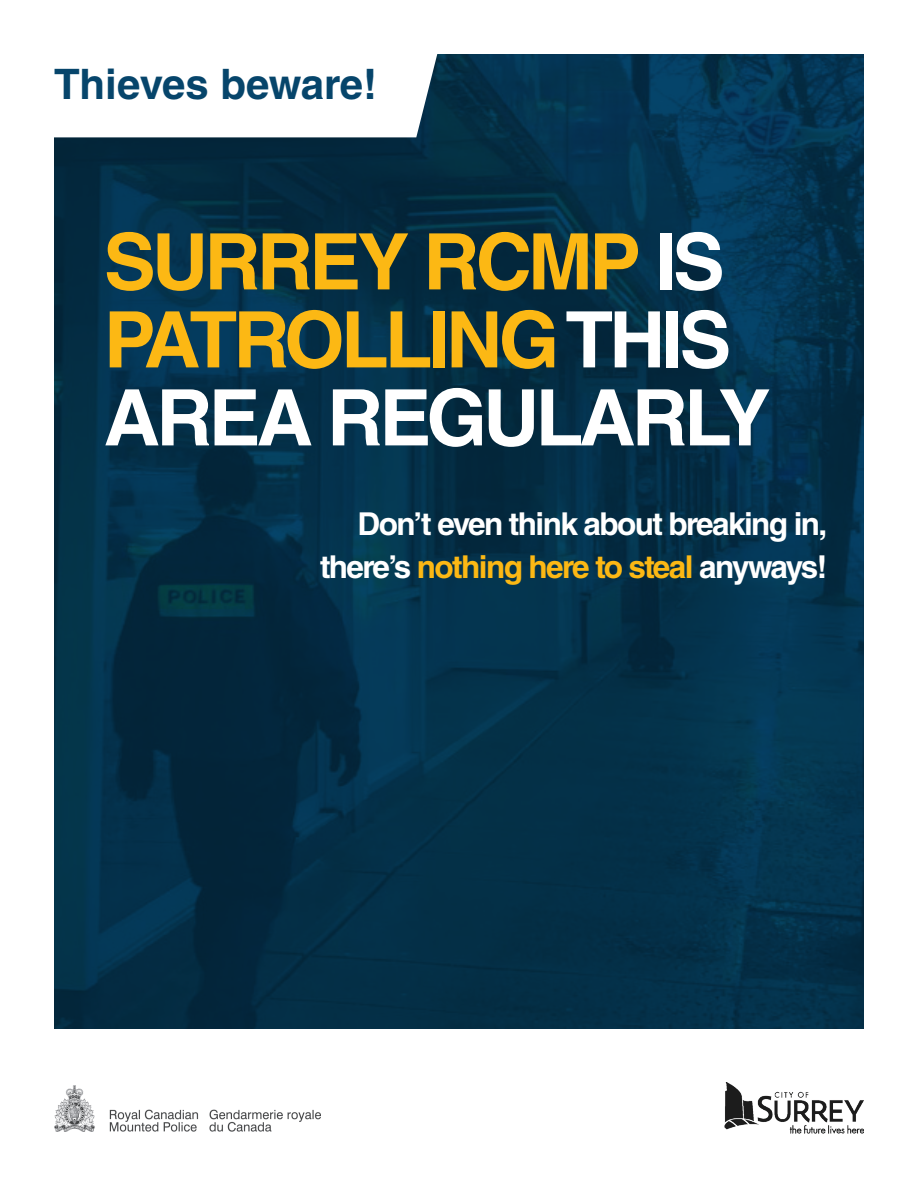
<style>
.page{position:relative;width:918px;height:1188px;background:#fff}
.page>*{position:absolute;margin:0;border:0;box-sizing:border-box;transform-origin:0 0}
.t1{font:700 78px/78px "Helvetica LT Std";letter-spacing:-.05em;color:#fcb814}
.t2{font:700 42px "Helvetica LT Std";color:#06456b}
.t3{font:700 31.5px/43.5px "Helvetica LT Std";letter-spacing:-.05em;color:#fff;text-align:right}
.s1{color:#fff}
.s2{color:#fcb814}
</style>
<div class="page">
<img style="left:54px;top:54px;width:810px;height:975px">
<svg style="left:54px;top:54px;width:397px;height:83px"></svg>
<img style="left:54px;top:1085px;width:267px;height:47px">
<img style="left:724px;top:1083px;width:140px;height:51px">
<h2 class="t2" style="left:54px;top:59px;width:325px">Thieves beware!</h2>
<h1 class="t1" style="left:104px;top:222px;width:668px">SURREY RCMP <span class="s1">IS<br></span>PATROLLING <span class="s1">THIS<br>AREA REGULARLY</span></h1>
<p class="t3" style="left:320px;top:502px;width:509px">Don’t even think about breaking in, there’s <span class="s2">nothing here to steal</span> anyways!</p>
</div>
